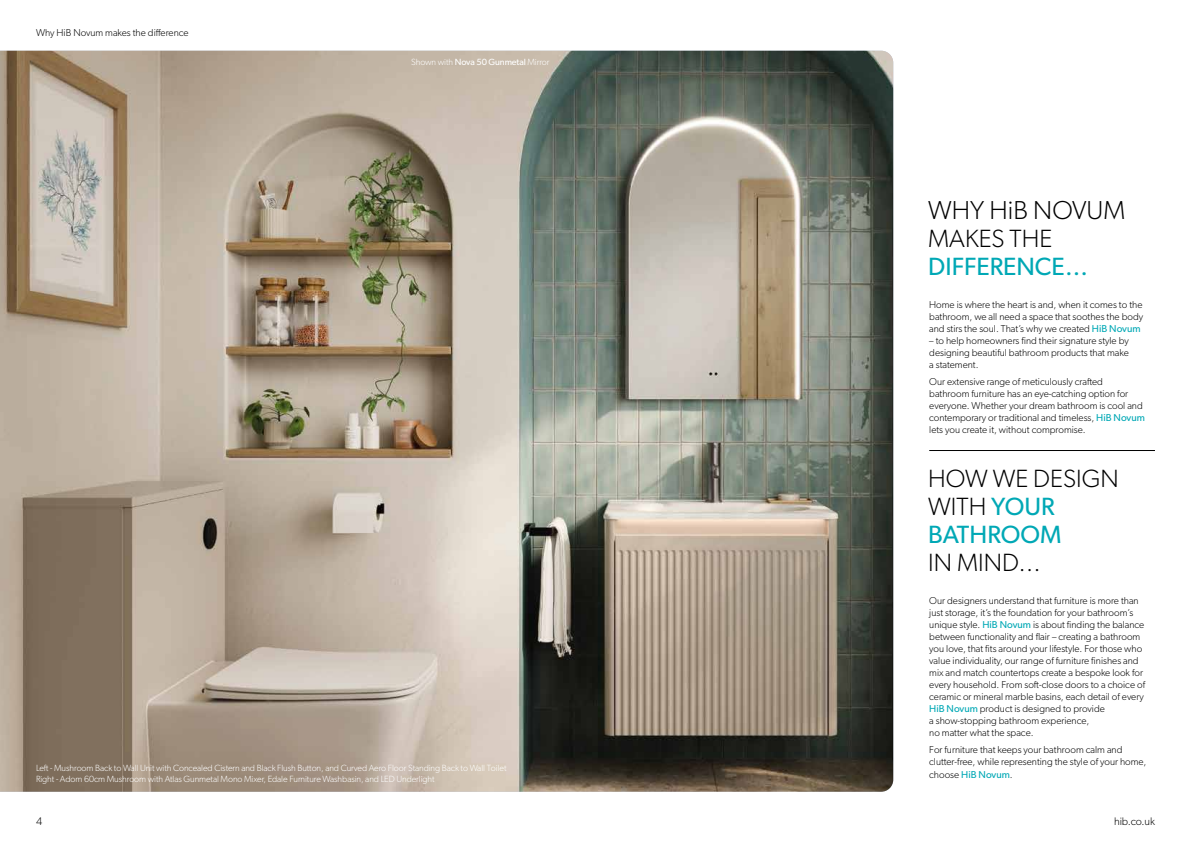
<style>
.page{position:relative;width:1191px;height:842px;background:#fff}
.page>*{position:absolute;margin:0;border:0;box-sizing:border-box;transform-origin:0 0}
.t1{font:300 26px "Gibson";color:#000}
.t2{font:300 25px/28px "Gibson";color:#000}
.t3{font:25px "Gibson";color:#00a8b5}
.t4{font:300 11px "Gibson";letter-spacing:-.01em;color:#000}
.t5{font:300 10px/12px "Gibson";color:#000}
.t6{font:300 9px/10.8px "Gibson";letter-spacing:-.01em;color:#fff}
.s1{font-weight:400}
.s2{font-weight:400;color:#00a8b5}
</style>
<div class="page">
<hr style="left:929px;top:450px;width:226px;height:1px;background:#000">
<img style="left:0;top:51px;width:893px;height:741px">
<p class="t5" style="left:36px;top:26px;width:154px">Why HiB Novum makes the difference</p>
<p class="t6" style="left:411px;top:56px;width:140px">Shown with <span class="s1">Nova 50 Gunmetal</span> Mirror</p>
<p class="t6" style="left:36px;top:763px;width:472px">Left - Mushroom Back to Wall Unit with Concealed Cistern and Black Flush Button, and Curved Aero Floor Standing Back to Wall Toilet<br>Right - Adorn 60cm Mushroom with Atlas Gunmetal Mono Mixer, Edale Furniture Washbasin, and LED Underlight</p>
<h1 class="t1" style="left:928px;top:195px;width:198px">WHY HiB NOVUM</h1>
<h2 class="t2" style="left:928px;top:224px;width:125px">MAKES THE</h2>
<h2 class="t3" style="left:928px;top:252px;width:162px">DIFFERENCE…</h2>
<p class="t5" style="left:929px;top:298px;width:215px;text-align:justify">Home is where the heart is and, when it comes to the bathroom, we all need a space that soothes the body and stirs the soul. That’s why we created <span class="s2">HiB Novum</span></p>
<p class="t5" style="left:929px;top:334px;width:201px;text-align:justify">– to help homeowners find their signature style by designing beautiful bathroom products that make a statement.</p>
<p class="t5" style="left:929px;top:376px;width:217px">Our extensive range of meticulously crafted bathroom furniture has an eye-catching option for everyone. Whether your dream bathroom is cool and contemporary or traditional and timeless, <span class="s2">HiB Novum </span>lets you create it, without compromise.</p>
<h2 class="t2" style="left:928px;top:464px;width:192px">HOW WE DESIGN<br>WITH <span class="s2">YOUR<br>BATHROOM</span></h2>
<h2 class="t2" style="left:928px;top:548px;width:114px">IN MIND…</h2>
<p class="t5" style="left:929px;top:594px;width:217px">Our designers understand that furniture is more than just storage, it’s the foundation for your bathroom’s unique style. <span class="s2">HiB Novum</span> is about finding the balance between functionality and flair – creating a bathroom you love, that fits around your lifestyle. For those who value individuality, our range of furniture finishes and mix and match countertops create a bespoke look for every household. From soft-close doors to a choice of ceramic or mineral marble basins, each detail of every <span class="s2">HiB Novum</span> product is designed to provide<br>a show-stopping bathroom experience,<br>no matter what the space.</p>
<p class="t5" style="left:929px;top:744px;width:219px">For furniture that keeps your bathroom calm and clutter-free, while representing the style of your home, choose <span class="s2">HiB Novum</span>.</p>
<p class="t4" style="left:36px;top:814px;width:8px">4</p>
<p class="t4" style="left:1114px;top:814px;width:42px">hib.co.uk</p>
</div>
